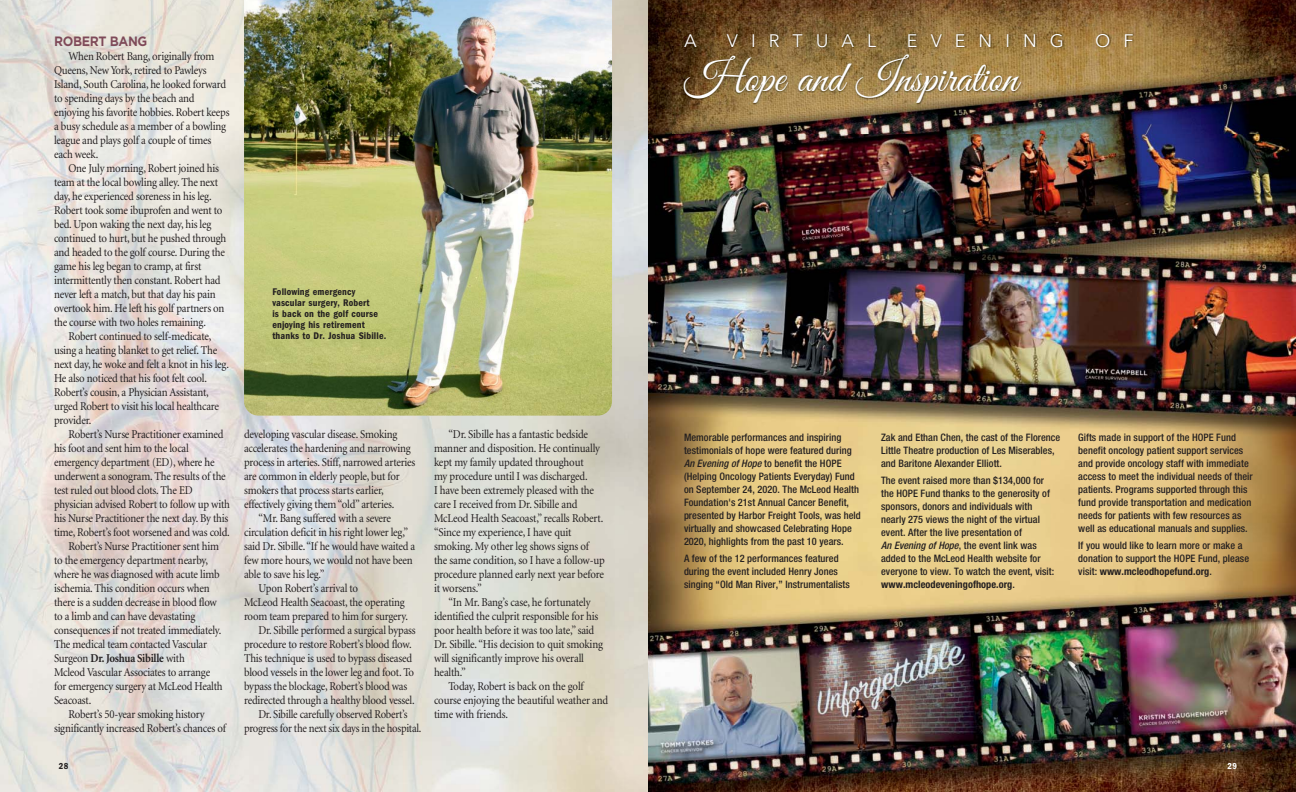
<style>
.page{position:relative;width:1296px;height:792px;background:#fff}
.page>*{position:absolute;margin:0;border:0;box-sizing:border-box;transform-origin:0 0}
.t1{font:44px "Great Vibes";color:#fff}
.t2{font:18px "Avenir Next";letter-spacing:.725em;color:#fff}
.t3{font:700 13px "Gotham S Sm";letter-spacing:-.03em;color:#7f4a59;scale:.92 1}
.t4{font:12px/14px "Minion";letter-spacing:-.02em;color:#231f20;scale:.9 1}
.t5{font:12px "Minion";letter-spacing:-.02em;color:#231f20;scale:.89 1}
.t6{font:700 12px "Minion";letter-spacing:-.02em;color:#231f20;scale:.9 1}
.t7{font:500 condensed 10.3px/13px "Helvetica Neue LT Std";letter-spacing:.005em;color:#231f20}
.t8{font:10px/11px "ITC Franklin Gothic Std Dm Cd";letter-spacing:.015em;color:#231f20}
.t9{font:9px "ITC Franklin Gothic Std Dm Cd";color:#231f20}
.t10{font:9px "ITC Franklin Gothic Std Dm Cd";color:#fff}
.s1{font-weight:400}
.s2{font-style:italic}
.s3{font-weight:700}
</style>
<div class="page">
<img style="left:0;top:0;width:1296px;height:792px">
<img style="left:672px;top:11px;width:604px;height:122px">
<img style="left:244px;top:0;width:368px;height:416px">
<p class="t3" style="left:54px;top:36px;width:103px">ROBERT BANG</p>
<p class="t4" style="left:54px;top:50px;width:197px;text-indent:14px">When Robert Bang, originally from Queens, New York, retired to Pawleys Island, South Carolina, he looked forward to spending days by the beach and enjoying his favorite hobbies. Robert keeps a busy schedule as a member of a bowling league and plays golf a couple of times each week.</p>
<p class="t4" style="left:54px;top:162px;width:193px;text-indent:14px">One July morning, Robert joined his team at the local bowling alley. The next day, he experienced soreness in his leg.<br>Robert took some ibuprofen and went to bed. Upon waking the next day, his leg continued to hurt, but he pushed through and headed to the golf course. During the game his leg began to cramp, at first intermittently then constant. Robert had never left a match, but that day his pain overtook him. He left his golf partners on the course with two holes remaining.</p>
<p class="t4" style="left:54px;top:330px;width:196px;text-indent:14px">Robert continued to self-medicate, using a heating blanket to get relief. The next day, he woke and felt a knot in his leg.<br>He also noticed that his foot felt cool.<br>Robert’s cousin, a Physician Assistant, urged Robert to visit his local healthcare provider.</p>
<p class="t4" style="left:68px;top:428px;width:174px">Robert’s Nurse Practitioner examined</p>
<p class="t4" style="left:54px;top:442px;width:151px">his foot and sent him to the local</p>
<p class="t4" style="left:54px;top:456px;width:180px">emergency department (ED), where he</p>
<p class="t4" style="left:54px;top:470px;width:192px">underwent a sonogram. The results of the</p>
<p class="t4" style="left:54px;top:484px;width:156px">test ruled out blood clots. The ED</p>
<p class="t4" style="left:54px;top:498px;width:197px">physician advised Robert to follow up with</p>
<p class="t4" style="left:54px;top:512px;width:195px">his Nurse Practitioner the next day. By this</p>
<p class="t4" style="left:54px;top:526px;width:197px">time, Robert’s foot worsened and was cold.</p>
<p class="t4" style="left:68px;top:540px;width:169px">Robert’s Nurse Practitioner sent him</p>
<p class="t4" style="left:54px;top:554px;width:173px">to the emergency department nearby,</p>
<p class="t4" style="left:54px;top:568px;width:185px">where he was diagnosed with acute limb</p>
<p class="t4" style="left:54px;top:582px;width:174px">ischemia. This condition occurs when</p>
<p class="t4" style="left:54px;top:596px;width:183px">there is a sudden decrease in blood flow</p>
<p class="t4" style="left:54px;top:610px;width:159px">to a limb and can have devastating</p>
<p class="t4" style="left:54px;top:624px;width:188px">consequences if not treated immediately.</p>
<p class="t4" style="left:54px;top:638px;width:172px">The medical team contacted Vascular</p>
<p class="t6" style="left:54px;top:653px;width:147px"><span class="s1">Surgeon</span> Dr. Joshua Sibille <span class="s1">with</span></p>
<p class="t4" style="left:54px;top:666px;width:175px">Mcleod Vascular Associates to arrange</p>
<p class="t4" style="left:54px;top:680px;width:189px">for emergency surgery at McLeod Health</p>
<p class="t4" style="left:54px;top:694px;width:43px">Seacoast.</p>
<p class="t4" style="left:68px;top:708px;width:153px">Robert’s 50-year smoking history</p>
<p class="t4" style="left:54px;top:722px;width:193px">significantly increased Robert’s chances of</p>
<p class="t8" style="left:272px;top:287px;width:116px">Following emergency vascular surgery, Robert<br>is back on the golf course enjoying his retirement thanks to Dr. Joshua Sibille.</p>
<p class="t4" style="left:244px;top:428px;width:172px">developing vascular disease. Smoking</p>
<p class="t4" style="left:244px;top:442px;width:187px">accelerates the hardening and narrowing</p>
<p class="t4" style="left:244px;top:456px;width:192px">process in arteries. Stiff, narrowed arteries</p>
<p class="t4" style="left:244px;top:470px;width:175px">are common in elderly people, but for</p>
<p class="t4" style="left:244px;top:484px;width:157px">smokers that process starts earlier,</p>
<p class="t4" style="left:244px;top:498px;width:168px">effectively giving them “old” arteries.</p>
<p class="t4" style="left:258px;top:512px;width:149px">“Mr. Bang suffered with a severe</p>
<p class="t4" style="left:244px;top:526px;width:184px">circulation deficit in his right lower leg,”</p>
<p class="t4" style="left:244px;top:540px;width:192px">said Dr. Sibille. “If he would have waited a</p>
<p class="t4" style="left:244px;top:554px;width:189px">few more hours, we would not have been</p>
<p class="t4" style="left:244px;top:568px;width:91px">able to save his leg.”</p>
<p class="t4" style="left:258px;top:582px;width:112px">Upon Robert’s arrival to</p>
<p class="t4" style="left:244px;top:596px;width:180px">McLeod Health Seacoast, the operating</p>
<p class="t4" style="left:244px;top:610px;width:184px">room team prepared to him for surgery.</p>
<p class="t4" style="left:258px;top:624px;width:176px">Dr. Sibille performed a surgical bypass</p>
<p class="t4" style="left:244px;top:638px;width:188px">procedure to restore Robert’s blood flow.</p>
<p class="t4" style="left:244px;top:652px;width:188px">This technique is used to bypass diseased</p>
<p class="t4" style="left:244px;top:666px;width:190px">blood vessels in the lower leg and foot. To</p>
<p class="t4" style="left:244px;top:680px;width:183px">bypass the blockage, Robert’s blood was</p>
<p class="t4" style="left:244px;top:694px;width:191px">redirected through a healthy blood vessel.</p>
<p class="t5" style="left:258px;top:709px;width:169px">Dr. Sibille carefully observed Robert’s</p>
<p class="t5" style="left:244px;top:723px;width:201px">progress for the next six days in the hospital.</p>
<p class="t4" style="left:434px;top:428px;width:191px;text-indent:14px">“Dr. Sibille has a fantastic bedside manner and disposition. He continually kept my family updated throughout<br>my procedure until I was discharged.<br>I have been extremely pleased with the care I received from Dr. Sibille and McLeod Health Seacoast,” recalls Robert. “Since my experience, I have quit smoking. My other leg shows signs of the same condition, so I have a follow-up procedure planned early next year before it worsens.”</p>
<p class="t4" style="left:448px;top:596px;width:160px">“In Mr. Bang’s case, he fortunately</p>
<p class="t4" style="left:434px;top:610px;width:184px">identified the culprit responsible for his</p>
<p class="t4" style="left:434px;top:624px;width:180px">poor health before it was too late,” said</p>
<p class="t4" style="left:434px;top:638px;width:189px">Dr. Sibille. “His decision to quit smoking</p>
<p class="t4" style="left:434px;top:652px;width:168px">will significantly improve his overall</p>
<p class="t4" style="left:434px;top:666px;width:37px">health.”</p>
<p class="t4" style="left:448px;top:680px;width:152px">Today, Robert is back on the golf</p>
<p class="t4" style="left:434px;top:694px;width:195px">course enjoying the beautiful weather and</p>
<p class="t4" style="left:434px;top:708px;width:84px">time with friends.</p>
<h2 class="t2" style="left:684px;top:30px;width:14px">A</h2>
<h2 class="t2" style="left:727px;top:30px;width:151px">VIRTUAL</h2>
<h2 class="t2" style="left:907px;top:30px;width:159px">EVENING</h2>
<h2 class="t2" style="left:1095px;top:30px;width:40px">O F</h2>
<h1 class="t1" style="left:684px;top:50px;width:335px">Hope and Inspiration</h1>
<p class="t7" style="left:684px;top:432px;width:178px">Memorable performances and inspiring testimonials of hope were featured during <span class="s2">An Evening of Hope</span> to benefit the HOPE (Helping Oncology Patients Everyday) Fund on September 24, 2020. The McLeod Health Foundation's 21st Annual Cancer Benefit, presented by Harbor Freight Tools, was held virtually and showcased Celebrating Hope 2020, highlights from the past 10 years.</p>
<p class="t7" style="left:684px;top:553px;width:167px">A few of the 12 performances featured during the event included Henry Jones singing “Old Man River,” Instrumentalists</p>
<p class="t7" style="left:881px;top:432px;width:181px">Zak and Ethan Chen, the cast of the Florence<br>Little Theatre production of Les Miserables, and Baritone Alexander Elliott.</p>
<p class="t7" style="left:881px;top:475px;width:175px">The event raised more than $134,000 for the HOPE Fund thanks to the generosity of sponsors, donors and individuals with nearly 275 views the night of the virtual event. After the live presentation of<br><span class="s2">An Evening of Hope</span>, the event link was added to the McLeod Health website for everyone to view. To watch the event, visit: <span class="s3">www.mcleodeveningofhope.org</span>.</p>
<p class="t7" style="left:1078px;top:432px;width:176px">Gifts made in support of the HOPE Fund benefit oncology patient support services and provide oncology staff with immediate access to meet the individual needs of their patients. Programs supported through this fund provide transportation and medication needs for patients with few resources as well as educational manuals and supplies.</p>
<p class="t7" style="left:1078px;top:540px;width:172px">If you would like to learn more or make a donation to support the HOPE Fund, please visit: <span class="s3">www.mcleodhopefund.org</span>.</p>
<p class="t9" style="left:59px;top:762px;width:11px">28</p>
<p class="t10" style="left:1228px;top:762px;width:11px">29</p>
</div>
